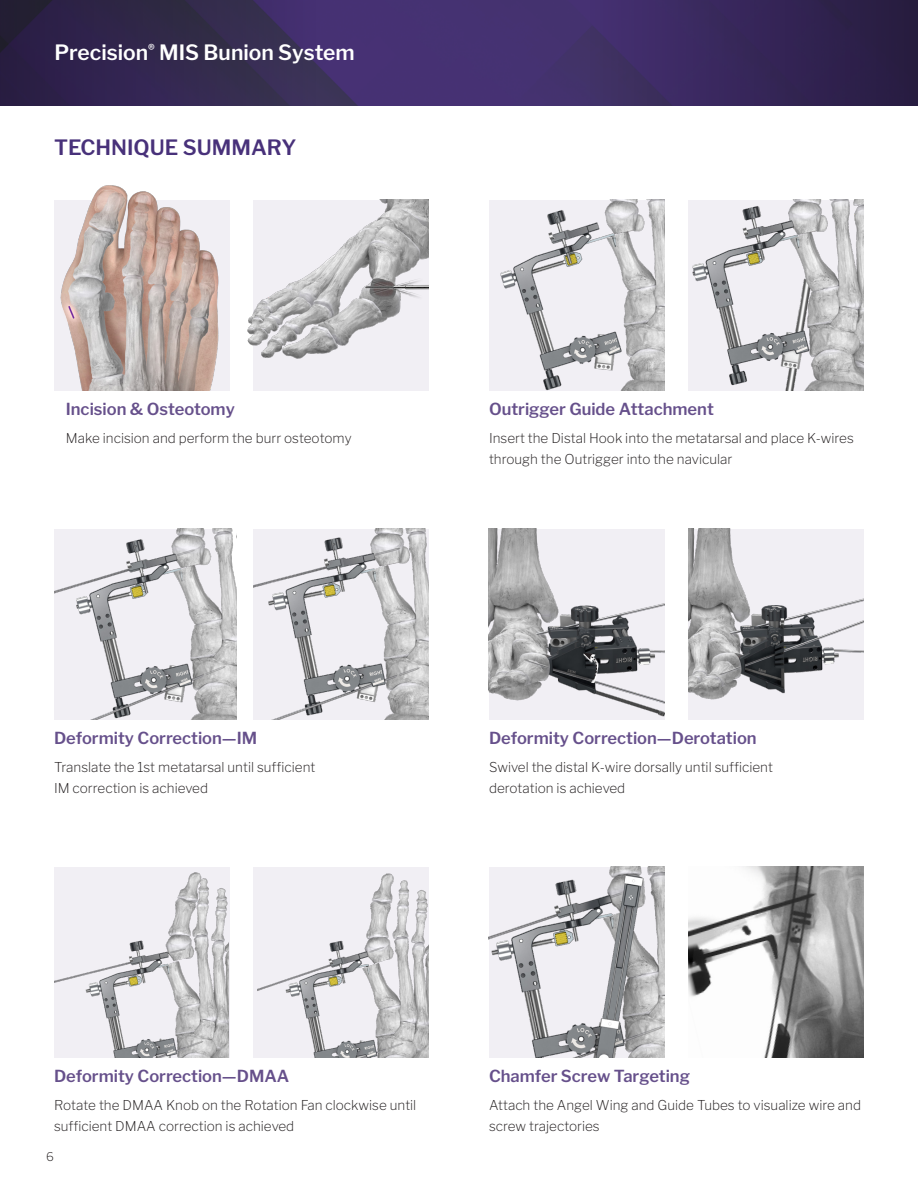
<style>
.page{position:relative;width:918px;height:1188px;background:#fff}
.page>*{position:absolute;margin:0;border:0;box-sizing:border-box;transform-origin:0 0}
.t1{font:600 21px "Libre Franklin";color:#fff}
.t2{font:600 21px "Libre Franklin";color:#48317a}
.t3{font:600 16.5px "Libre Franklin";color:#66508b}
.Body_Copy{font:200 13.5px/21px "Libre Franklin";color:#231f20}
.t4{font:200 12px "Libre Franklin";color:#231f20}
</style>
<div class="page">
<div style="left:316px;top:0;width:272px;height:106px;background:#453273"></div>
<div style="left:588px;top:0;width:330px;height:106px;background:linear-gradient(to right,#44316e,#271b41)"></div>
<svg style="left:0;top:0;width:316px;height:106px;background:#31274d"></svg>
<svg style="left:54px;top:867px;width:176px;height:191px"></svg>
<img style="left:56px;top:185px;width:174px;height:206px">
<div style="left:254px;top:200px;width:175px;height:191px;background:#f1eff4"></div>
<div style="left:254px;top:867px;width:175px;height:191px;background:#f1eff4"></div>
<img style="left:247px;top:200px;width:182px;height:168px">
<img style="left:688px;top:529px;width:176px;height:191px">
<img style="left:489px;top:529px;width:175px;height:191px">
<svg style="left:577px;top:650px;width:24px;height:34px"></svg>
<img style="left:688px;top:200px;width:176px;height:191px">
<img style="left:489px;top:200px;width:175px;height:191px">
<img style="left:688px;top:867px;width:176px;height:191px">
<img style="left:489px;top:867px;width:175px;height:191px">
<img style="left:54px;top:529px;width:182px;height:191px">
<img style="left:254px;top:529px;width:175px;height:191px">
<img style="left:54px;top:869px;width:174px;height:189px">
<img style="left:258px;top:873px;width:171px;height:185px">
<h1 class="t1" style="left:55px;top:40px;width:302px">Precision<sup>®</sup> MIS Bunion System</h1>
<h1 class="t2" style="left:54px;top:135px;width:244px">TECHNIQUE SUMMARY</h1>
<h2 class="t3" style="left:66px;top:399px;width:171px">Incision &amp; Osteotomy</h2>
<p class="Body_Copy" style="left:66px;top:428px;width:287px">Make incision and perform the burr osteotomy</p>
<h2 class="t3" style="left:54px;top:728px;width:205px">Deformity Correction—IM</h2>
<p class="Body_Copy" style="left:54px;top:757px;width:263px">Translate the 1st metatarsal until sufficient<br>IM correction is achieved</p>
<h2 class="t3" style="left:489px;top:399px;width:226px">Outrigger Guide Attachment</h2>
<p class="Body_Copy" style="left:489px;top:428px;width:366px">Insert the Distal Hook into the metatarsal and place K-wires through the Outrigger into the navicular</p>
<h2 class="t3" style="left:489px;top:728px;width:269px">Deformity Correction—Derotation</h2>
<p class="Body_Copy" style="left:489px;top:757px;width:286px">Swivel the distal K-wire dorsally until sufficient derotation is achieved</p>
<h2 class="t3" style="left:54px;top:1066px;width:237px">Deformity Correction—DMAA</h2>
<p class="Body_Copy" style="left:54px;top:1095px;width:364px">Rotate the DMAA Knob on the Rotation Fan clockwise until sufficient DMAA correction is achieved</p>
<p class="t4" style="left:46px;top:1150px;width:9px">6</p>
<h2 class="t3" style="left:489px;top:1066px;width:202px">Chamfer Screw Targeting</h2>
<p class="Body_Copy" style="left:489px;top:1095px;width:374px">Attach the Angel Wing and Guide Tubes to visualize wire and screw trajectories</p>
</div>
